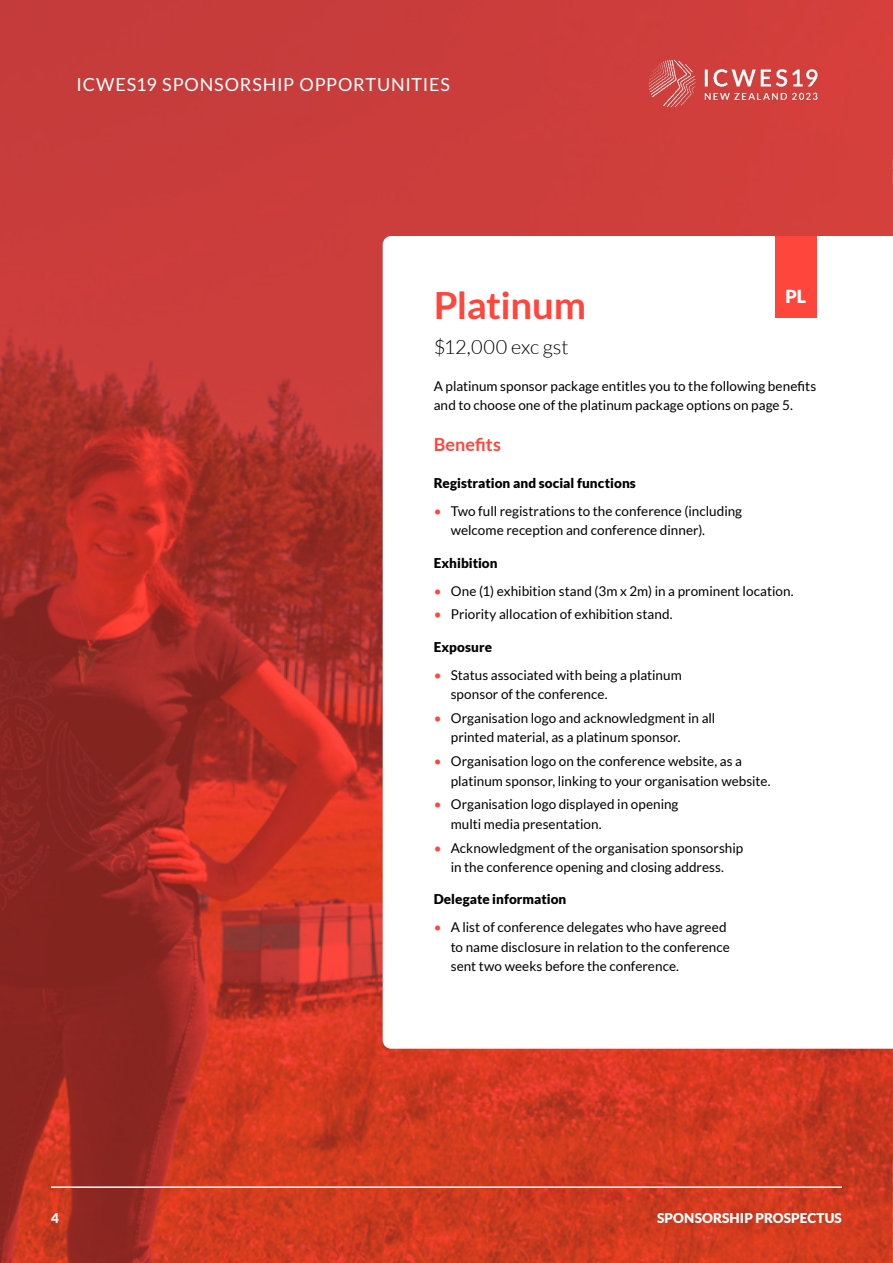
<style>
.page{position:relative;width:893px;height:1263px;background:#fff}
.page>*{position:absolute;margin:0;border:0;box-sizing:border-box;transform-origin:0 0}
.t1{font:700 37.5px "Lato";letter-spacing:-.015em;color:#ff463c}
.t2{font:300 19.5px "Lato";color:#000}
.t3{font:18px "Lato";letter-spacing:.045em;color:#fff}
.t4{font:700 18px "Lato";letter-spacing:.005em;color:#ff463c}
.t5{font:900 18px "Lato";color:#fff}
.t6{font:13.5px/19.5px "Lato";color:#000}
.t7{font:900 13.5px "Lato";letter-spacing:.005em;color:#000}
.t8{font:900 13.5px "Lato";letter-spacing:.005em;color:#fff}
.s1{color:#ff463c}
</style>
<div class="page">
<img style="left:0;top:0;width:892px;height:1263px">
<img style="left:892px;top:159px;width:1px;height:1104px">
<svg style="left:383px;top:236px;width:508px;height:813px"></svg>
<svg style="left:891px;top:234px;width:2px;height:815px"></svg>
<div style="left:775px;top:236px;width:41px;height:82px;background:#ff463c"></div>
<hr style="left:51px;top:1186px;width:791px;height:2px;background:#fff">
<img style="left:635px;top:45px;width:196px;height:76px">
<h3 class="t3" style="left:77px;top:74px;width:375px">ICWES19 SPONSORSHIP OPPORTUNITIES</h3>
<h3 class="t5" style="left:786px;top:286px;width:22px">PL</h3>
<h1 class="t1" style="left:434px;top:284px;width:154px">Platinum</h1>
<h2 class="t2" style="left:434px;top:337px;width:136px">$12,000 exc gst</h2>
<p class="t6" style="left:434px;top:376px;width:384px">A platinum sponsor package entitles you to the following benefits and to choose one of the platinum package options on page 5.</p>
<h3 class="t4" style="left:434px;top:434px;width:69px">Benefits</h3>
<p class="t7" style="left:434px;top:475px;width:204px">Registration and social functions</p>
<p class="t6" style="left:451px;top:501px;width:293px;text-indent:-17px"><span class="s1">•</span> Two full registrations to the conference (including welcome reception and conference dinner).</p>
<p class="t7" style="left:434px;top:555px;width:66px">Exhibition</p>
<p class="t6" style="left:434px;top:581px;width:361px"><span class="s1">•</span> One (1) exhibition stand (3m x 2m) in a prominent location.</p>
<p class="t6" style="left:434px;top:604px;width:240px"><span class="s1">•</span> Priority allocation of exhibition stand.</p>
<p class="t7" style="left:434px;top:639px;width:60px">Exposure</p>
<p class="t6" style="left:451px;top:665px;width:232px;text-indent:-17px"><span class="s1">•</span> Status associated with being a platinum sponsor of the conference.</p>
<p class="t6" style="left:451px;top:708px;width:266px;text-indent:-17px"><span class="s1">•</span> Organisation logo and acknowledgment in all printed material, as a platinum sponsor.</p>
<p class="t6" style="left:451px;top:751px;width:321px;text-indent:-17px"><span class="s1">•</span> Organisation logo on the conference website, as a platinum sponsor, linking to your organisation website.</p>
<p class="t6" style="left:451px;top:794px;width:229px;text-indent:-17px"><span class="s1">•</span> Organisation logo displayed in opening multi media presentation.</p>
<p class="t6" style="left:434px;top:838px;width:311px;text-align:center"><span class="s1">•</span> Acknowledgment of the organisation sponsorship in the conference opening and closing address.</p>
<p class="t7" style="left:434px;top:891px;width:134px">Delegate information</p>
<p class="t6" style="left:451px;top:917px;width:281px;text-indent:-17px"><span class="s1">•</span> A list of conference delegates who have agreed to name disclosure in relation to the conference sent two weeks before the conference.</p>
<p class="t8" style="left:51px;top:1210px;width:9px">4</p>
<p class="t8" style="left:657px;top:1210px;width:186px">SPONSORSHIP PROSPECTUS</p>
</div>
